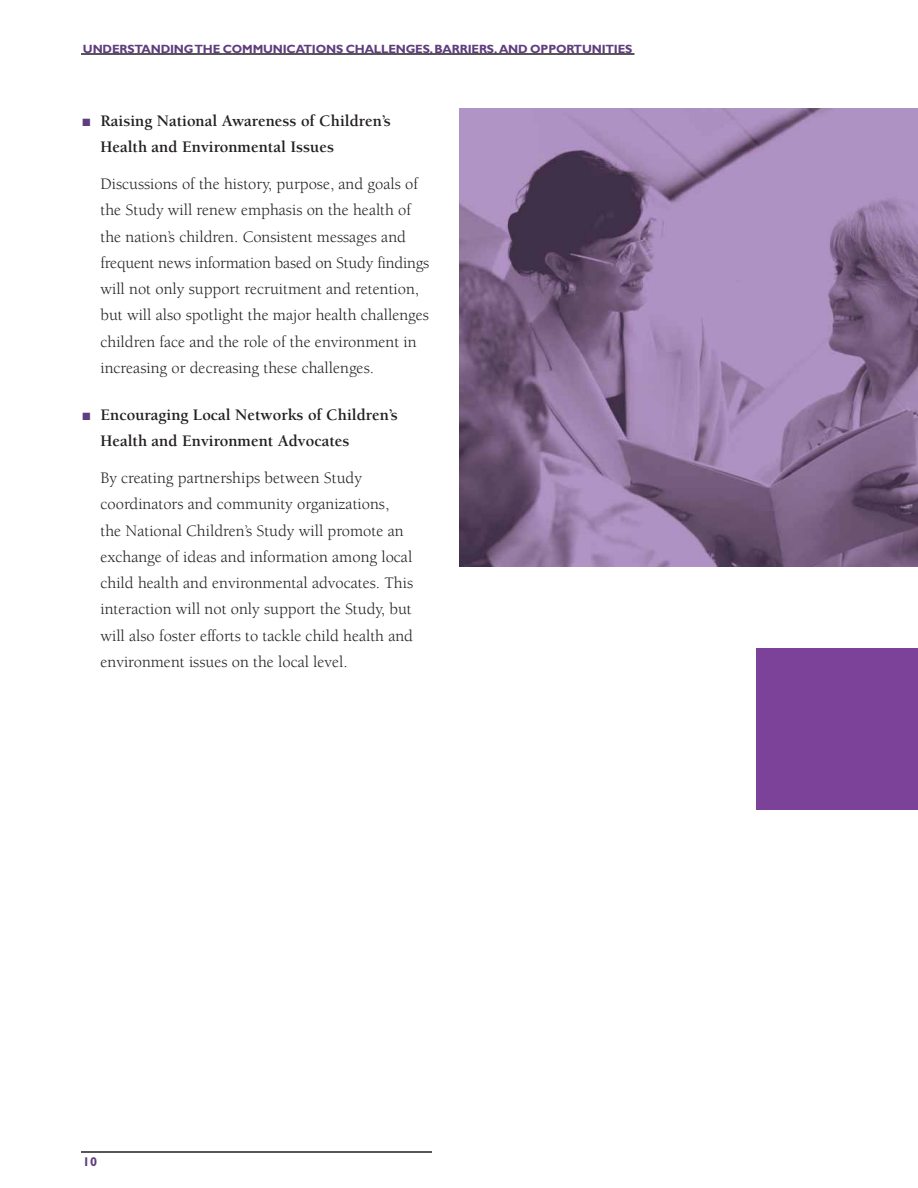
<style>
.page{position:relative;width:918px;height:1188px;background:#fff}
.page>*{position:absolute;margin:0;border:0;box-sizing:border-box;transform-origin:0 0}
.t1{font:16.5px/26.2px "Berkeley";color:#231f20}
.t2{font:700 16.5px/26.2px "Berkeley";color:#231f20}
.t3{font:700 12.75px "Gill Sans";color:#5f3d7e}
.t4{font:700 12px "Gill Sans";letter-spacing:-.015em;color:#5f3d7e}
.s1{color:#5f3d7e}
</style>
<div class="page">
<hr style="left:81px;top:53px;width:553px;height:2px;background:#231f20">
<hr style="left:81px;top:1151px;width:351px;height:2px;background:#231f20">
<div style="left:756px;top:648px;width:162px;height:162px;background:#7c4199"></div>
<img style="left:459px;top:108px;width:459px;height:459px">
<p class="t4" style="left:83px;top:44px;width:551px">UNDERSTANDING THE COMMUNICATIONS CHALLENGES,BARRIERS, AND OPPORTUNITIES</p>
<p class="t2" style="left:100px;top:109px;width:292px;text-indent:-18px"><span class="s1">■</span> Raising National Awareness of Children’s<br>Health and Environmental Issues</p>
<p class="t1" style="left:100px;top:172px;width:330px">Discussions of the history, purpose, and goals of the Study will renew emphasis on the health of the nation’s children. Consistent messages and frequent news information based on Study findings will not only support recruitment and retention, but will also spotlight the major health challenges children face and the role of the environment in increasing or decreasing these challenges.</p>
<p class="t2" style="left:100px;top:403px;width:299px;text-indent:-18px"><span class="s1">■</span> Encouraging Local Networks of Children’s<br>Health and Environment Advocates</p>
<p class="t1" style="left:100px;top:466px;width:314px">By creating partnerships between Study coordinators and community organizations, the National Children’s Study will promote an exchange of ideas and information among local child health and environmental advocates. This interaction will not only support the Study, but will also foster efforts to tackle child health and environment issues on the local level.</p>
<p class="t3" style="left:83px;top:1157px;width:16px">10</p>
</div>
